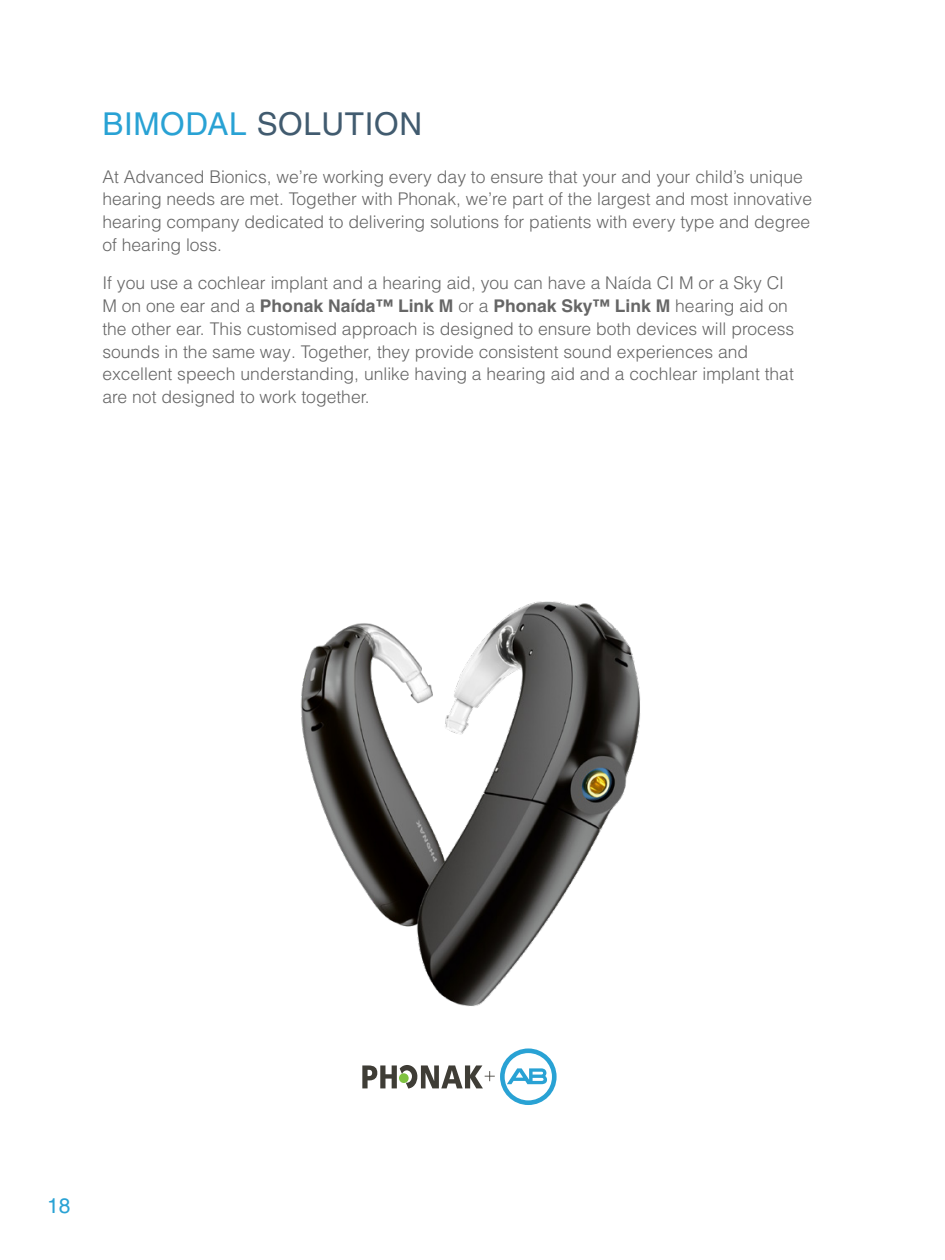
<style>
.page{position:relative;width:945px;height:1260px;background:#fff}
.page>*{position:absolute;margin:0;border:0;box-sizing:border-box;transform-origin:0 0}
.BODY{font:31.5px "Helvetica LT Pro";letter-spacing:.02em;color:#415b6f}
.t1{font:21px "Helvetica LT Pro";color:#29a2d4}
.BODY-2{font:300 17.5px/22.8px "Helvetica LT Pro";color:#666}
.s1{color:#29a2d4}
.s2{font-weight:700}
</style>
<div class="page">
<svg style="left:362px;top:1048px;width:195px;height:57px"></svg>
<img style="left:300px;top:601px;width:341px;height:405px">
<p class="BODY" style="left:102px;top:106px;width:321px"><span class="s1">BIMODAL</span> SOLUTION</p>
<p class="BODY-2" style="left:102px;top:165px;width:711px">At Advanced Bionics, we’re working every day to ensure that your and your child’s unique hearing needs are met. Together with Phonak, we’re part of the largest and most innovative hearing company dedicated to delivering solutions for patients with every type and degree of hearing loss.</p>
<p class="BODY-2" style="left:102px;top:272px;width:693px">If you use a cochlear implant and a hearing aid, you can have a Naída CI M or a Sky CI M on one ear and a <span class="s2">Phonak Naída™ Link M</span> or a <span class="s2">Phonak Sky™ Link M</span> hearing aid on the other ear. This customised approach is designed to ensure both devices will process sounds in the same way. Together, they provide consistent sound experiences and excellent speech understanding, unlike having a hearing aid and a cochlear implant that are not designed to work together.</p>
<p class="t1" style="left:47px;top:1193px;width:25px">18</p>
</div>
